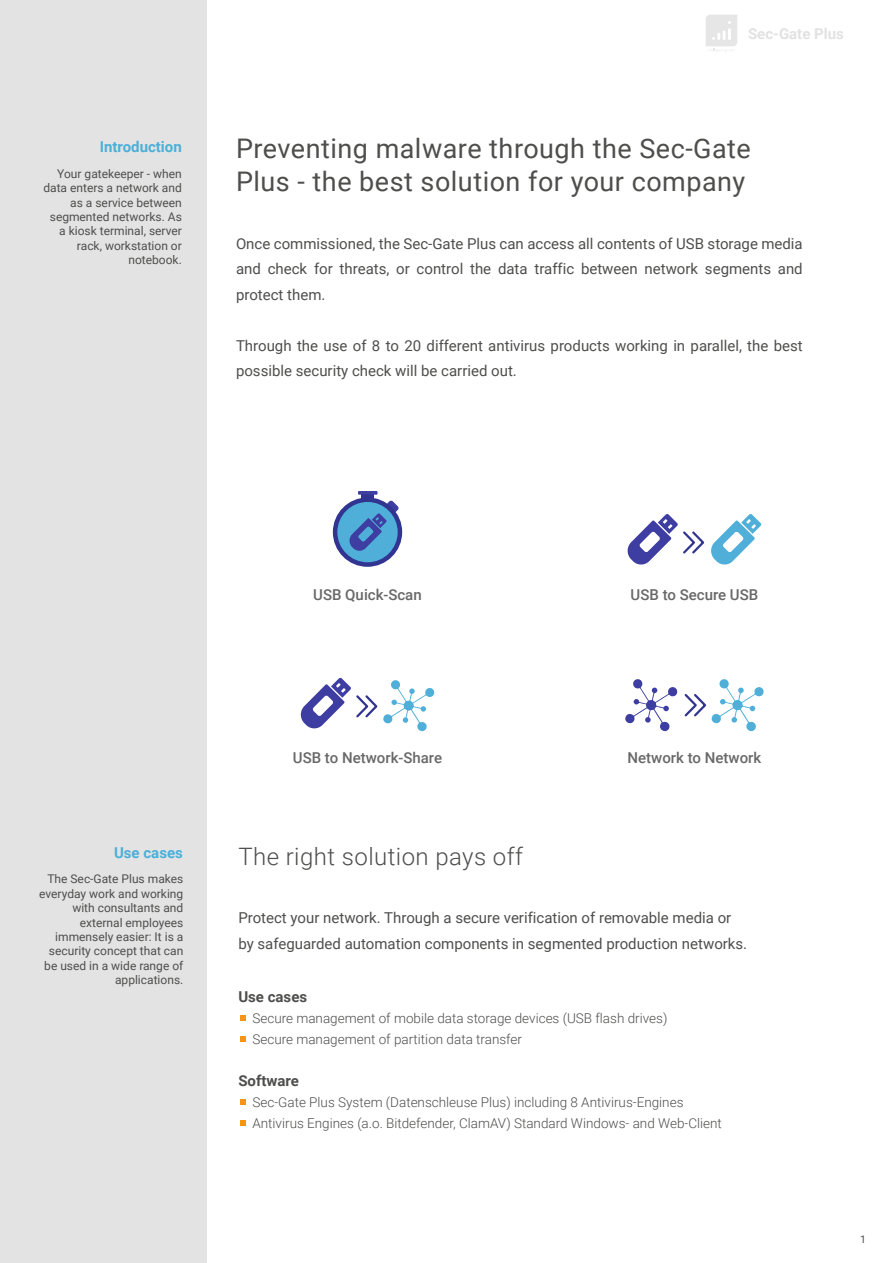
<style>
.page{position:relative;width:893px;height:1263px;background:#fff}
.page>*{position:absolute;margin:0;border:0;box-sizing:border-box;transform-origin:0 0}
.t1{font:27px/32.4px "Roboto";letter-spacing:.02em;color:#4e4e4d}
.t2{font:300 24px "Roboto";letter-spacing:.02em;color:#4e4e4d}
.t3{font:15px/25.5px "Roboto";color:#4e4e4d}
.t4{font:500 15px "Roboto";color:#686868}
.t5{font:700 15px "Roboto";color:#4cafd8}
.t6{font:700 15px "Roboto";color:#4e4e4d}
.t7{font:700 15px "Roboto";color:#e2e2e2}
.t8{font:300 13.5px/21px "Roboto";color:#4e4e4d}
.t9{font:12px/14.4px "Roboto";color:#4e4e4d;text-align:right}
.t10{font:10.5px "Roboto";color:#4e4e4d}
</style>
<div class="page">
<div style="left:0;top:0;width:207px;height:1263px;background:#e3e3e3"></div>
<svg style="left:625px;top:679px;width:139px;height:52px"></svg>
<div style="left:646px;top:700px;width:10px;height:10px;background:#3e3da2;border-radius:50%"></div>
<svg style="left:300px;top:678px;width:135px;height:53px"></svg>
<div style="left:404px;top:701px;width:10px;height:9px;background:#4fafd9;border-radius:50%"></div>
<svg style="left:627px;top:514px;width:134px;height:51px"></svg>
<svg style="left:335px;top:500px;width:65px;height:64px"></svg>
<div style="left:333px;top:497px;width:69px;height:70px;border:4px solid #313490;border-radius:50%"></div>
<svg style="left:349px;top:500px;width:50px;height:52px;background:#4c86c3"></svg>
<div style="left:361px;top:494px;width:13px;height:5px;background:#313490"></div>
<hr style="left:358px;top:491px;width:20px;height:4px;background:#3e3da2">
<svg style="left:240px;top:1016px;width:5px;height:5px"></svg>
<svg style="left:240px;top:1037px;width:5px;height:5px"></svg>
<svg style="left:240px;top:1100px;width:5px;height:5px"></svg>
<svg style="left:240px;top:1121px;width:5px;height:5px"></svg>
<svg style="left:706px;top:15px;width:31px;height:37px"></svg>
<p class="t5" style="left:100px;top:136px;width:84px">Introduction</p>
<p class="t9" style="left:43px;top:166px;width:140px">Your gatekeeper - when data enters a network and as a service between segmented networks. As a kiosk terminal, server rack, workstation or notebook.</p>
<p class="t7" style="left:748px;top:23px;width:97px">Sec-Gate Plus</p>
<h1 class="t1" style="left:236px;top:131px;width:516px">Preventing malware through the Sec-Gate<br>Plus - the best solution for your company</h1>
<p class="t3" style="left:236px;top:230px;width:568px;text-align:justify">Once commissioned, the Sec-Gate Plus can access all contents of USB storage media and check for threats, or control the data traffic between network segments and protect them.</p>
<p class="t3" style="left:236px;top:332px;width:568px">Through the use of 8 to 20 different antivirus products working in parallel, the best possible security check will be carried out.</p>
<p class="t4" style="left:313px;top:584px;width:110px">USB Quick-Scan</p>
<p class="t4" style="left:631px;top:584px;width:129px">USB to Secure USB</p>
<p class="t5" style="left:114px;top:842px;width:70px">Use cases</p>
<p class="t9" style="left:39px;top:871px;width:146px">The Sec-Gate Plus makes everyday work and working with consultants and external employees immensely easier: It is a security concept that can be used in a wide range of applications.</p>
<p class="t4" style="left:293px;top:747px;width:151px">USB to Network-Share</p>
<p class="t4" style="left:628px;top:747px;width:135px">Network to Network</p>
<h2 class="t2" style="left:238px;top:840px;width:286px">The right solution pays off</h2>
<p class="t3" style="left:238px;top:905px;width:510px">Protect your network. Through a secure verification of removable media or by safeguarded automation components in segmented production networks.</p>
<p class="t6" style="left:238px;top:986px;width:70px">Use cases</p>
<p class="t8" style="left:252px;top:1007px;width:416px">Secure management of mobile data storage devices (USB flash drives)<br>Secure management of partition data transfer</p>
<p class="t6" style="left:238px;top:1070px;width:62px">Software</p>
<p class="t8" style="left:252px;top:1091px;width:471px">Sec-Gate Plus System (Datenschleuse Plus) including 8 Antivirus-Engines<br>Antivirus Engines (a.o. Bitdefender, ClamAV) Standard Windows- and Web-Client</p>
<p class="t10" style="left:860px;top:1232px;width:7px">1</p>
</div>
